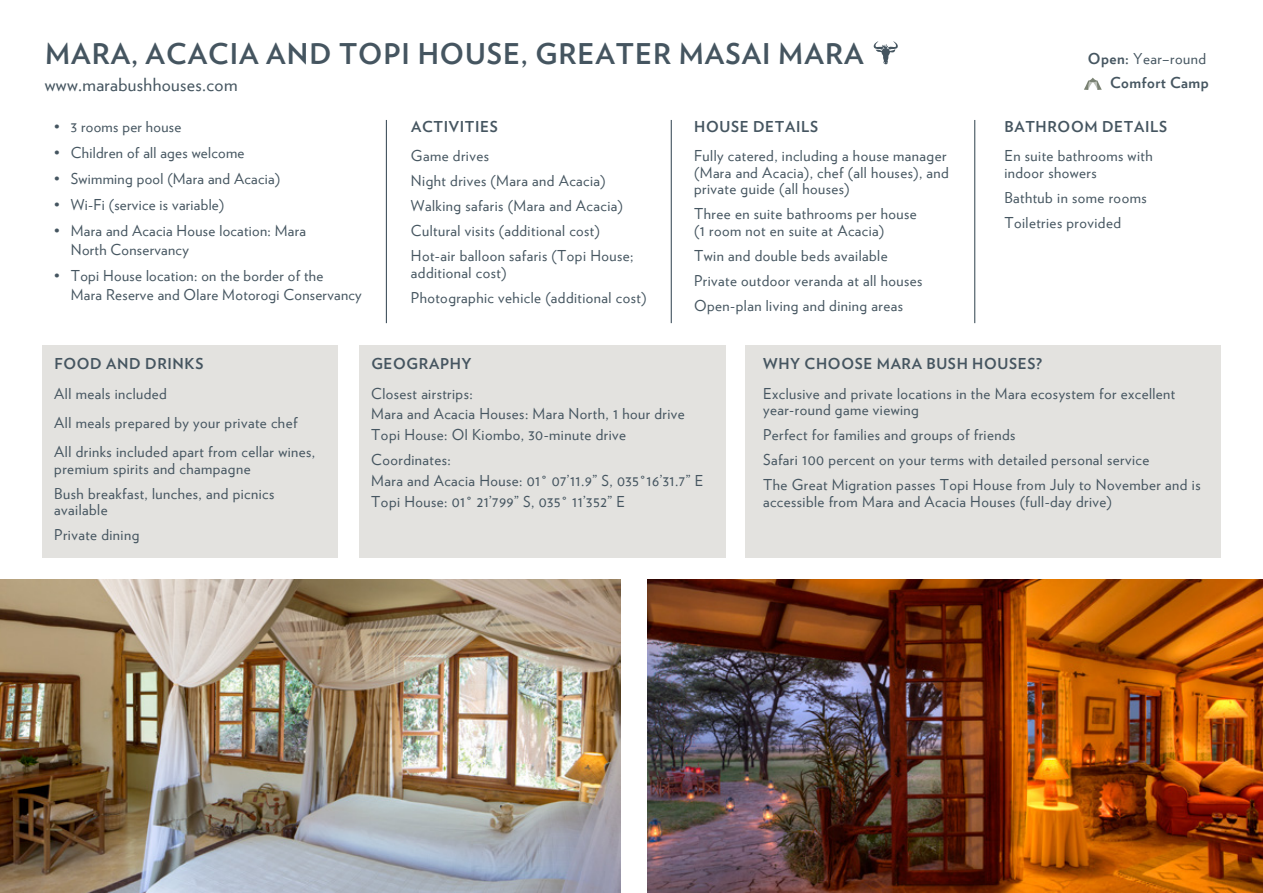
<style>
.page{position:relative;width:1263px;height:893px;background:#fff}
.page>*{position:absolute;margin:0;border:0;box-sizing:border-box;transform-origin:0 0}
.t1{font:700 28.5px "Verlag";letter-spacing:.035em;color:#455560}
.t2{font:18px "Verlag";letter-spacing:.02em;color:#455560}
.t3{font:15px/25px "Verlag";letter-spacing:.03em;color:#455560}
.t4{font:700 15px/24.2px "Verlag";letter-spacing:.045em;color:#455560;text-align:right}
.s1{font-weight:400}
</style>
<div class="page">
<img style="left:0;top:579px;width:621px;height:314px">
<img style="left:647px;top:579px;width:616px;height:314px">
<div style="left:43px;top:346px;width:295px;height:212px;background:#e3e2df"></div>
<div style="left:359px;top:346px;width:367px;height:212px;background:#e3e2df"></div>
<div style="left:745px;top:346px;width:475px;height:212px;background:#e3e2df"></div>
<hr style="left:386px;top:120px;width:1px;height:203px;background:#455560">
<hr style="left:671px;top:120px;width:1px;height:203px;background:#455560">
<hr style="left:974px;top:120px;width:1px;height:203px;background:#455560">
<svg style="left:873px;top:41px;width:25px;height:24px"></svg>
<svg style="left:1084px;top:78px;width:18px;height:12px"></svg>
<h1 class="t1" style="left:45px;top:31px;width:820px">MARA, ACACIA AND TOPI HOUSE, GREATER MASAI MARA</h1>
<p class="t2" style="left:45px;top:71px;width:194px">www.marabushhouses.com</p>
<p class="t3" style="left:54px;top:113px;width:129px">• 3 rooms per house</p>
<p class="t3" style="left:54px;top:139px;width:192px">• Children of all ages welcome</p>
<p class="t3" style="left:54px;top:165px;width:227px">• Swimming pool (Mara and Acacia)</p>
<p class="t3" style="left:54px;top:191px;width:172px">• Wi-Fi (service is variable)</p>
<p class="t3" style="left:71px;top:220px;width:237px;line-height:19.5px;text-indent:-16px">• Mara and Acacia House location: Mara<br>North Conservancy</p>
<p class="t3" style="left:71px;top:265px;width:292px;line-height:19.5px;text-indent:-16px">• Topi House location: on the border of the<br>Mara Reserve and Olare Motorogi Conservancy</p>
<p class="t4" style="left:411px;top:114px;width:88px">ACTIVITIES</p>
<p class="t3" style="left:411px;top:143px;width:224px">Game drives<br>Night drives (Mara and Acacia)<br>Walking safaris (Mara and Acacia)<br>Cultural visits (additional cost)<br>Hot-air balloon safaris (Topi House;</p>
<p class="t3" style="left:411px;top:259px;width:237px">additional cost)<br>Photographic vehicle (additional cost)</p>
<p class="t4" style="left:694px;top:114px;width:125px">HOUSE DETAILS</p>
<p class="t3" style="left:694px;top:147px;width:256px;line-height:16.5px">Fully catered, including a house manager (Mara and Acacia), chef (all houses), and private guide (all houses)</p>
<p class="t3" style="left:694px;top:205px;width:224px;line-height:16.5px">Three en suite bathrooms per house (1 room not en suite at Acacia)</p>
<p class="t3" style="left:694px;top:242px;width:230px">Twin and double beds available<br>Private outdoor veranda at all houses<br>Open-plan living and dining areas</p>
<p class="t4" style="left:1088px;top:46px;width:122px">Open: <span class="s1">Year–round<br></span>Comfort Camp</p>
<p class="t4" style="left:1004px;top:114px;width:164px">BATHROOM DETAILS</p>
<p class="t3" style="left:1004px;top:147px;width:150px;line-height:16.5px">En suite bathrooms with indoor showers</p>
<p class="t3" style="left:1004px;top:184px;width:144px">Bathtub in some rooms<br>Toiletries provided</p>
<p class="t4" style="left:54px;top:351px;width:150px">FOOD AND DRINKS</p>
<p class="t3" style="left:54px;top:378px;width:262px;line-height:29.2px">All meals included<br>All meals prepared by your private chef<br>All drinks included apart from cellar wines,</p>
<p class="t3" style="left:54px;top:455px;width:221px">premium spirits and champagne<br>Bush breakfast, lunches, and picnics</p>
<p class="t3" style="left:54px;top:496px;width:87px">available<br>Private dining</p>
<p class="t4" style="left:371px;top:351px;width:102px">GEOGRAPHY</p>
<p class="t3" style="left:371px;top:382px;width:315px;line-height:20.7px">Closest airstrips:<br>Mara and Acacia Houses: Mara North, 1 hour drive<br>Topi House: Ol Kiombo, 30-minute drive</p>
<p class="t3" style="left:371px;top:449px;width:334px;line-height:20.7px">Coordinates:<br>Mara and Acacia House: 01° 07’11.9” S, 035°16’31.7” E<br>Topi House: 01° 21’799” S, 035° 11’352” E</p>
<p class="t4" style="left:763px;top:351px;width:280px">WHY CHOOSE MARA BUSH HOUSES?</p>
<p class="t3" style="left:763px;top:384px;width:414px;line-height:16.5px">Exclusive and private locations in the Mara ecosystem for excellent year-round game viewing</p>
<p class="t3" style="left:763px;top:421px;width:439px">Perfect for families and groups of friends<br>Safari 100 percent on your terms with detailed personal service<br>The Great Migration passes Topi House from July to November and is</p>
<p class="t3" style="left:763px;top:488px;width:350px">accessible from Mara and Acacia Houses (full-day drive)</p>
</div>
